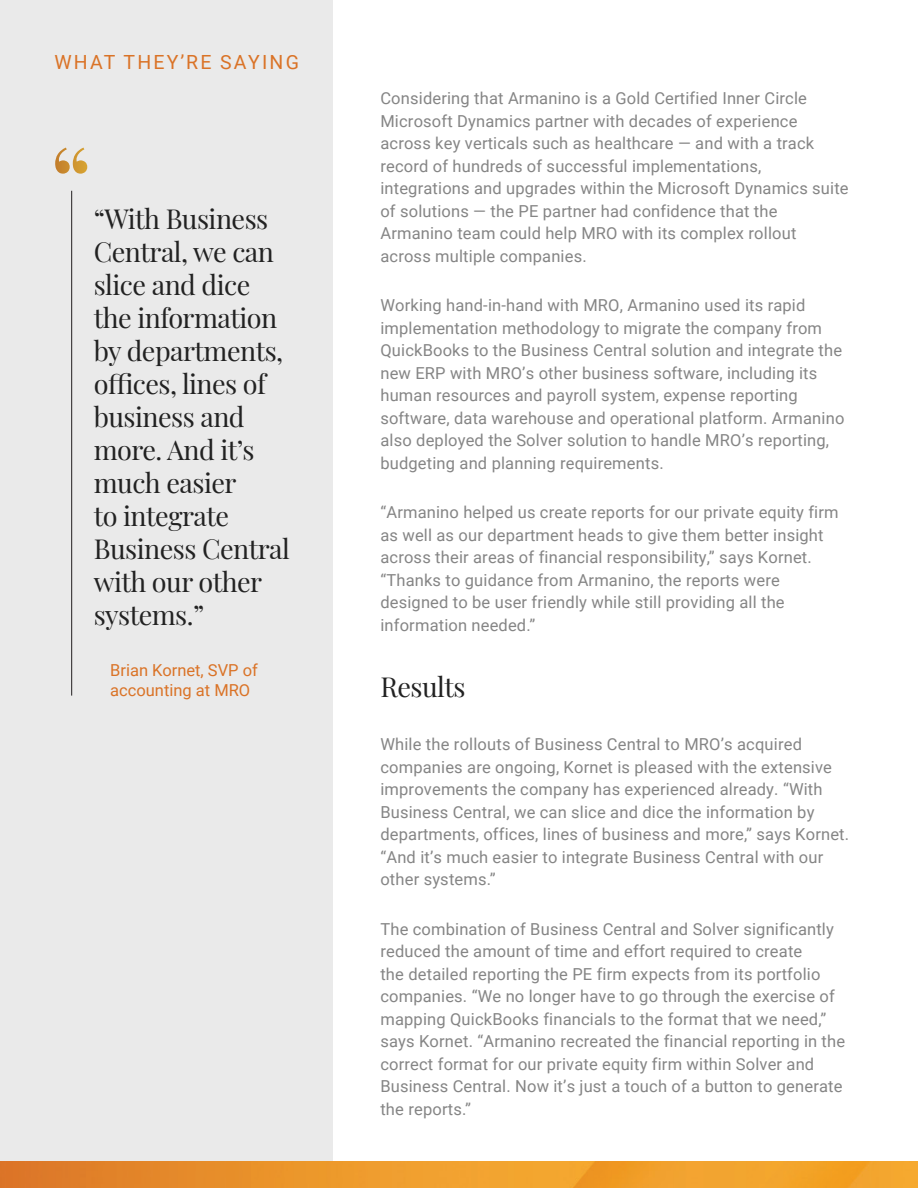
<style>
.page{position:relative;width:918px;height:1188px;background:#fff}
.page>*{position:absolute;margin:0;border:0;box-sizing:border-box;transform-origin:0 0}
.t1{font:103.5px "Playfair Display";color:#fff}
.t2{font:27px/33px "Playfair Display";letter-spacing:-.02em;color:#222}
.t3{font:19.5px "Roboto";letter-spacing:.115em;color:#da7327}
.t4{font:16.5px/22.5px "Roboto";letter-spacing:.01em;color:#858585}
.t5{font:16.5px/19.5px "Roboto";color:#da7327}
</style>
<div class="page">
<div style="left:0;top:0;width:333px;height:1161px;background:#eaeaea"></div>
<hr style="left:71px;top:191px;width:1px;height:505px;background:#231f20">
<img style="left:0;top:1161px;width:918px;height:27px">
<p class="t3" style="left:54px;top:53px;width:246px">WHAT THEY’RE SAYING</p>
<h1 class="t1" style="left:49px;top:141px;width:45px">“</h1>
<h2 class="t2" style="left:94px;top:205px;width:198px">“With Business<br>Central, we can slice and dice the information by departments, offices, lines of business and more. And it’s much easier<br>to integrate<br>Business Central with our other systems.”</h2>
<p class="t5" style="left:110px;top:661px;width:149px">Brian Kornet, SVP of accounting at MRO</p>
<p class="t4" style="left:380px;top:86px;width:470px">Considering that Armanino is a Gold Certified Inner Circle Microsoft Dynamics partner with decades of experience across key verticals such as healthcare — and with a track record of hundreds of successful implementations, integrations and upgrades within the Microsoft Dynamics suite of solutions — the PE partner had confidence that the Armanino team could help MRO with its complex rollout across multiple companies.</p>
<p class="t4" style="left:380px;top:295px;width:466px">Working hand-in-hand with MRO, Armanino used its rapid implementation methodology to migrate the company from QuickBooks to the Business Central solution and integrate the new ERP with MRO’s other business software, including its human resources and payroll system, expense reporting software, data warehouse and operational platform. Armanino also deployed the Solver solution to handle MRO’s reporting, budgeting and planning requirements.</p>
<p class="t4" style="left:380px;top:500px;width:460px">“Armanino helped us create reports for our private equity firm as well as our department heads to give them better insight across their areas of financial responsibility,” says Kornet. “Thanks to guidance from Armanino, the reports were designed to be user friendly while still providing all the information needed.”</p>
<h2 class="t2" style="left:380px;top:673px;width:87px">Results</h2>
<p class="t4" style="left:380px;top:734px;width:470px">While the rollouts of Business Central to MRO’s acquired companies are ongoing, Kornet is pleased with the extensive improvements the company has experienced already. “With Business Central, we can slice and dice the information by departments, offices, lines of business and more,” says Kornet. “And it’s much easier to integrate Business Central with our other systems.”</p>
<p class="t4" style="left:380px;top:917px;width:466px">The combination of Business Central and Solver significantly reduced the amount of time and effort required to create<br>the detailed reporting the PE firm expects from its portfolio companies. “We no longer have to go through the exercise of mapping QuickBooks financials to the format that we need,” says Kornet. “Armanino recreated the financial reporting in the correct format for our private equity firm within Solver and Business Central. Now it’s just a touch of a button to generate the reports.”</p>
</div>
